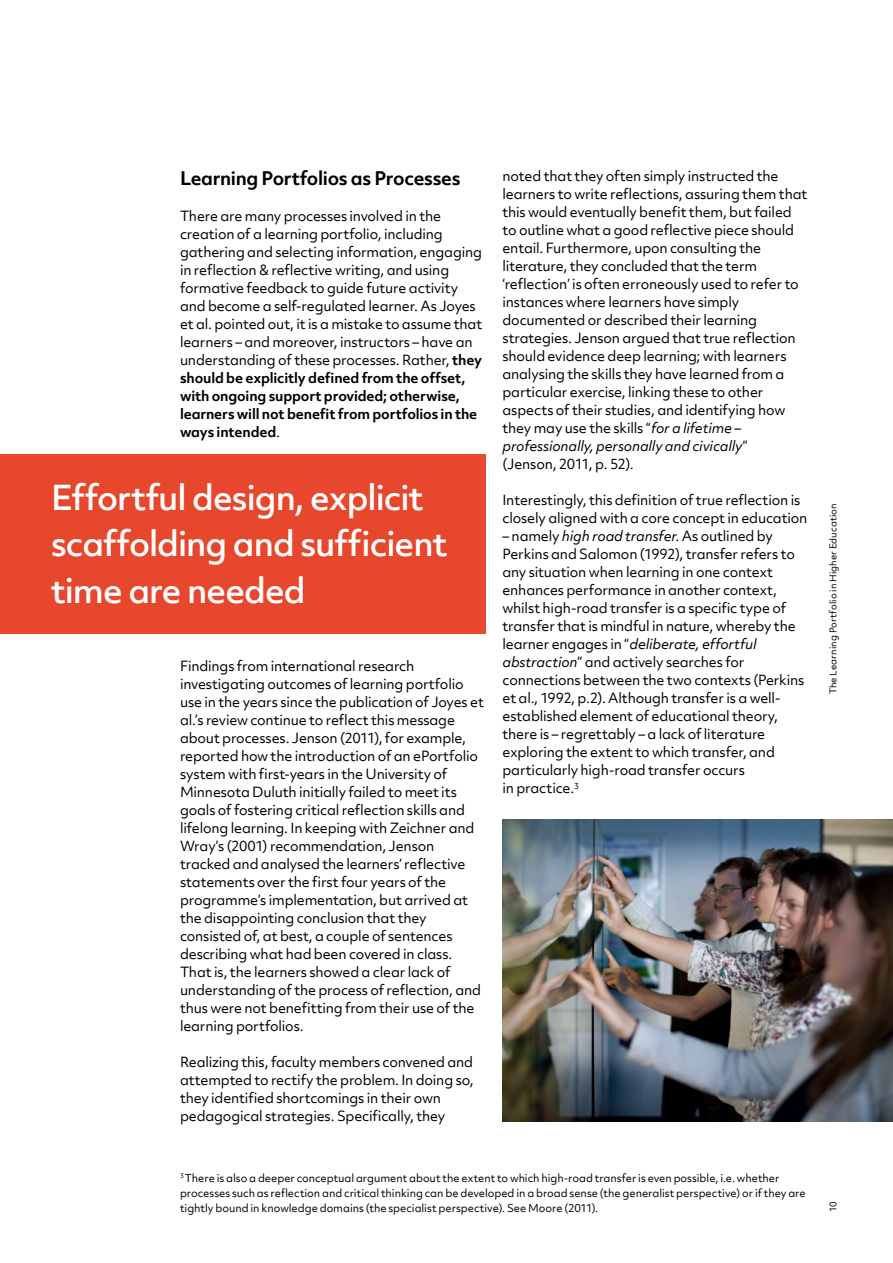
<style>
.page{position:relative;width:893px;height:1263px;background:#fff}
.page>*{position:absolute;margin:0;border:0;box-sizing:border-box;transform-origin:0 0}
.t1{font:500 33px/46.5px "Objektiv Mk 2";letter-spacing:-.03em;color:#fff}
.t2{font:700 18px "Objektiv Mk 2";letter-spacing:-.02em;color:#000}
.t3{font:13.5px/18px "Objektiv Mk 2";letter-spacing:-.015em;color:#000}
.t4{font:10.5px/15px "Objektiv Mk 2";letter-spacing:-.005em;color:#000}
.t5{font:9px "Objektiv Mk 2";letter-spacing:.01em;color:#000}
.s1{font-weight:700}
.s2{font-style:italic}
</style>
<div class="page">
<img style="left:502px;top:820px;width:391px;height:301px">
<div style="left:0;top:454px;width:485px;height:180px;background:#e7472c"></div>
<h2 class="t2" style="left:180px;top:165px;width:282px">Learning Portfolios as Processes</h2>
<p class="t3" style="left:180px;top:206px;width:304px">There are many processes involved in the creation of a learning portfolio, including gathering and selecting information, engaging in reflection &amp; reflective writing, and using formative feedback to guide future activity and become a self-regulated learner. As Joyes et al. pointed out, it is a mistake to assume that learners – and moreover, instructors – have an understanding of these processes. Rather, <span class="s1">they should be explicitly defined from the offset, with ongoing support provided; otherwise, learners will not benefit from portfolios in the ways intended</span>.</p>
<h1 class="t1" style="left:51px;top:473px;width:398px">Effortful design, explicit scaffolding and sufficient time are needed</h1>
<p class="t3" style="left:180px;top:656px;width:305px">Findings from international research investigating outcomes of learning portfolio use in the years since the publication of Joyes et al.’s review continue to reflect this message about processes. Jenson (2011), for example, reported how the introduction of an ePortfolio system with first-years in the University of Minnesota Duluth initially failed to meet its goals of fostering critical reflection skills and lifelong learning. In keeping with Zeichner and Wray’s (2001) recommendation, Jenson tracked and analysed the learners’ reflective statements over the first four years of the programme’s implementation, but arrived at the disappointing conclusion that they consisted of, at best, a couple of sentences describing what had been covered in class.<br>That is, the learners showed a clear lack of understanding of the process of reflection, and thus were not benefitting from their use of the learning portfolios.</p>
<p class="t3" style="left:180px;top:1052px;width:295px">Realizing this, faculty members convened and attempted to rectify the problem. In doing so, they identified shortcomings in their own pedagogical strategies. Specifically, they</p>
<p class="t3" style="left:502px;top:167px;width:307px">noted that they often simply instructed the learners to write reflections, assuring them that this would eventually benefit them, but failed to outline what a good reflective piece should entail. Furthermore, upon consulting the literature, they concluded that the term ‘reflection’ is often erroneously used to refer to instances where learners have simply documented or described their learning strategies. Jenson argued that true reflection should evidence deep learning; with learners analysing the skills they have learned from a particular exercise, linking these to other aspects of their studies, and identifying how they may use the skills “<span class="s2">for a lifetime – professionally, personally and civically</span>”<br>(Jenson, 2011, p. 52).</p>
<p class="t3" style="left:502px;top:491px;width:306px">Interestingly, this definition of true reflection is closely aligned with a core concept in education</p>
<p class="t3" style="left:502px;top:527px;width:303px">– namely <span class="s2">high road transfer</span>. As outlined by Perkins and Salomon (1992), transfer refers to any situation when learning in one context enhances performance in another context, whilst high-road transfer is a specific type of transfer that is mindful in nature, whereby the learner engages in “<span class="s2">deliberate, effortful abstraction</span>” and actively searches for connections between the two contexts (Perkins et al., 1992, p.2). Although transfer is a well&shy;established element of educational theory, there is – regrettably – a lack of literature exploring the extent to which transfer, and particularly high-road transfer occurs<br>in practice.<sup>3</sup></p>
<p class="t4" style="left:180px;top:1170px;width:627px"><sup>3</sup> There is also a deeper conceptual argument about the extent to which high-road transfer is even possible, i.e. whether processes such as reflection and critical thinking can be developed in a broad sense (the generalist perspective) or if they are tightly bound in knowledge domains (the specialist perspective). See Moore (2011).</p>
<p class="t5" style="left:827px;top:694px;width:193px;rotate:-90deg">The Learning Portfolio in Higher Education</p>
<p class="t5" style="left:827px;top:1212px;width:12px;rotate:-90deg">10</p>
</div>
